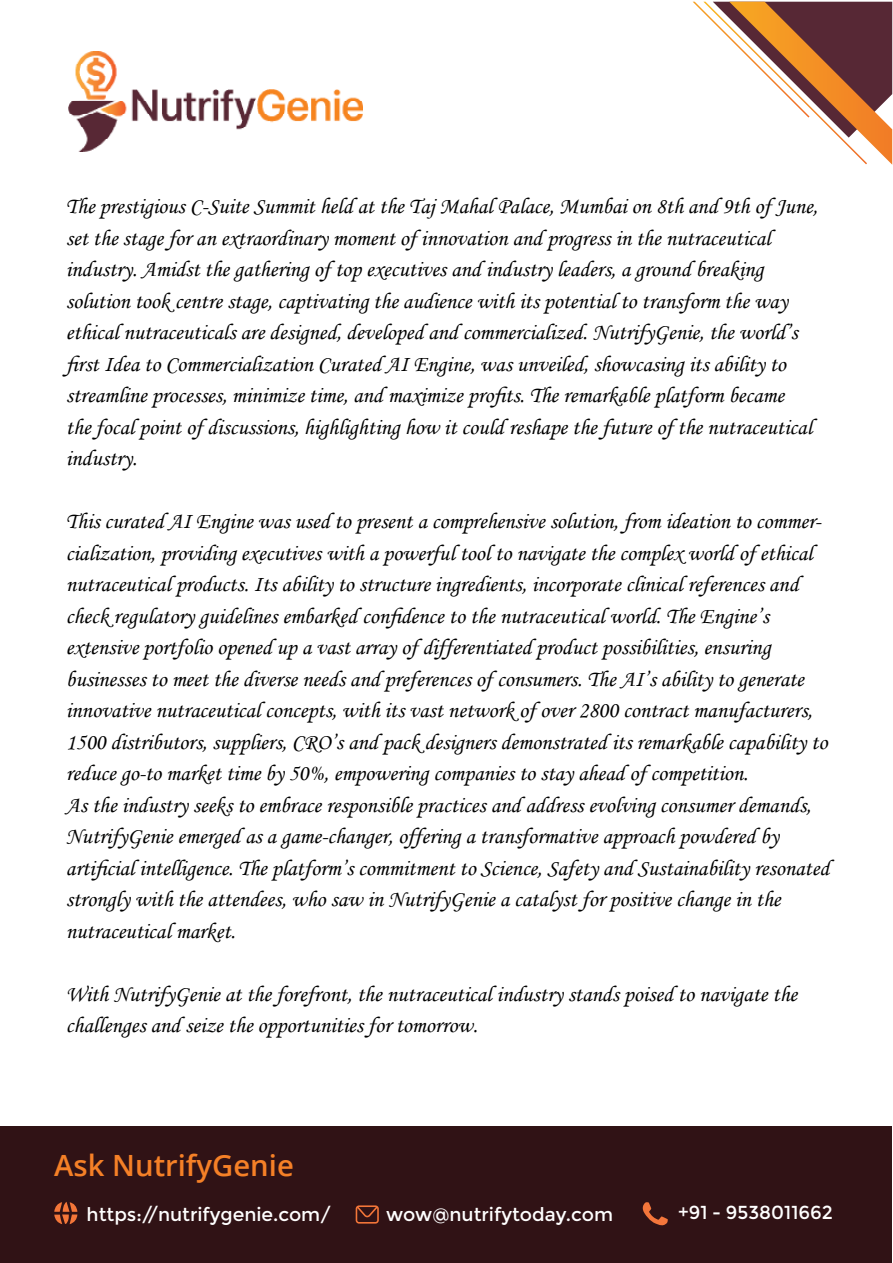
<style>
.page{position:relative;width:893px;height:1263px;background:#fff}
.page>*{position:absolute;margin:0;border:0;box-sizing:border-box;transform-origin:0 0}
.t1{font:600 29.25px "Open Sans";color:#f58027}
.t2{font:22.5px/31.5px "Monotype Corsiva";color:#000101}
.t3{font:18.75px "Montserrat";color:#fff}
</style>
<div class="page">
<svg style="left:693px;top:2px;width:199px;height:163px"></svg>
<img style="left:68px;top:52px;width:295px;height:99px">
<div style="left:1px;top:1127px;width:891px;height:136px;background:#301215"></div>
<svg style="left:356px;top:1205px;width:23px;height:18px"></svg>
<svg style="left:54px;top:1202px;width:23px;height:22px"></svg>
<svg style="left:643px;top:1202px;width:25px;height:24px"></svg>
<p class="t2" style="left:66px;top:191px;width:753px">The prestigious C-Suite Summit held at the Taj Mahal Palace, Mumbai on 8th and 9th of June, set the stage for an extraordinary moment of innovation and progress in the nutraceutical industry. Amidst the gathering of top executives and industry leaders, a ground breaking solution took centre stage, captivating the audience with its potential to transform the way ethical nutraceuticals are designed, developed and commercialized. NutrifyGenie, the world’s first Idea to Commercialization Curated AI Engine, was unveiled, showcasing its ability to streamline processes, minimize time, and maximize profits. The remarkable platform became<br>the focal point of discussions, highlighting how it could reshape the future of the nutraceutical industry.</p>
<p class="t2" style="left:66px;top:506px;width:765px">This curated AI Engine was used to present a comprehensive solution, from ideation to commer&shy;cialization, providing executives with a powerful tool to navigate the complex world of ethical nutraceutical products. Its ability to structure ingredients, incorporate clinical references and check regulatory guidelines embarked confidence to the nutraceutical world. The Engine’s extensive portfolio opened up a vast array of differentiated product possibilities, ensuring businesses to meet the diverse needs and preferences of consumers. The AI’s ability to generate innovative nutraceutical concepts, with its vast network of over 2800 contract manufacturers, 1500 distributors, suppliers, CRO’s and pack designers demonstrated its remarkable capability to reduce go-to market time by 50%, empowering companies to stay ahead of competition.<br>As the industry seeks to embrace responsible practices and address evolving consumer demands, NutrifyGenie emerged as a game-changer, offering a transformative approach powdered by artificial intelligence. The platform’s commitment to Science, Safety and Sustainability resonated strongly with the attendees, who saw in NutrifyGenie a catalyst for positive change in the nutraceutical market.</p>
<p class="t2" style="left:66px;top:978px;width:733px">With NutrifyGenie at the forefront, the nutraceutical industry stands poised to navigate the challenges and seize the opportunities for tomorrow.</p>
<h1 class="t1" style="left:54px;top:1145px;width:241px">Ask NutrifyGenie</h1>
<p class="t3" style="left:87px;top:1203px;width:246px">https://nutrifygenie.com/</p>
<p class="t3" style="left:386px;top:1203px;width:228px">wow@nutrifytoday.com</p>
<p class="t3" style="left:678px;top:1201px;width:156px">+91 - 9538011662</p>
</div>
